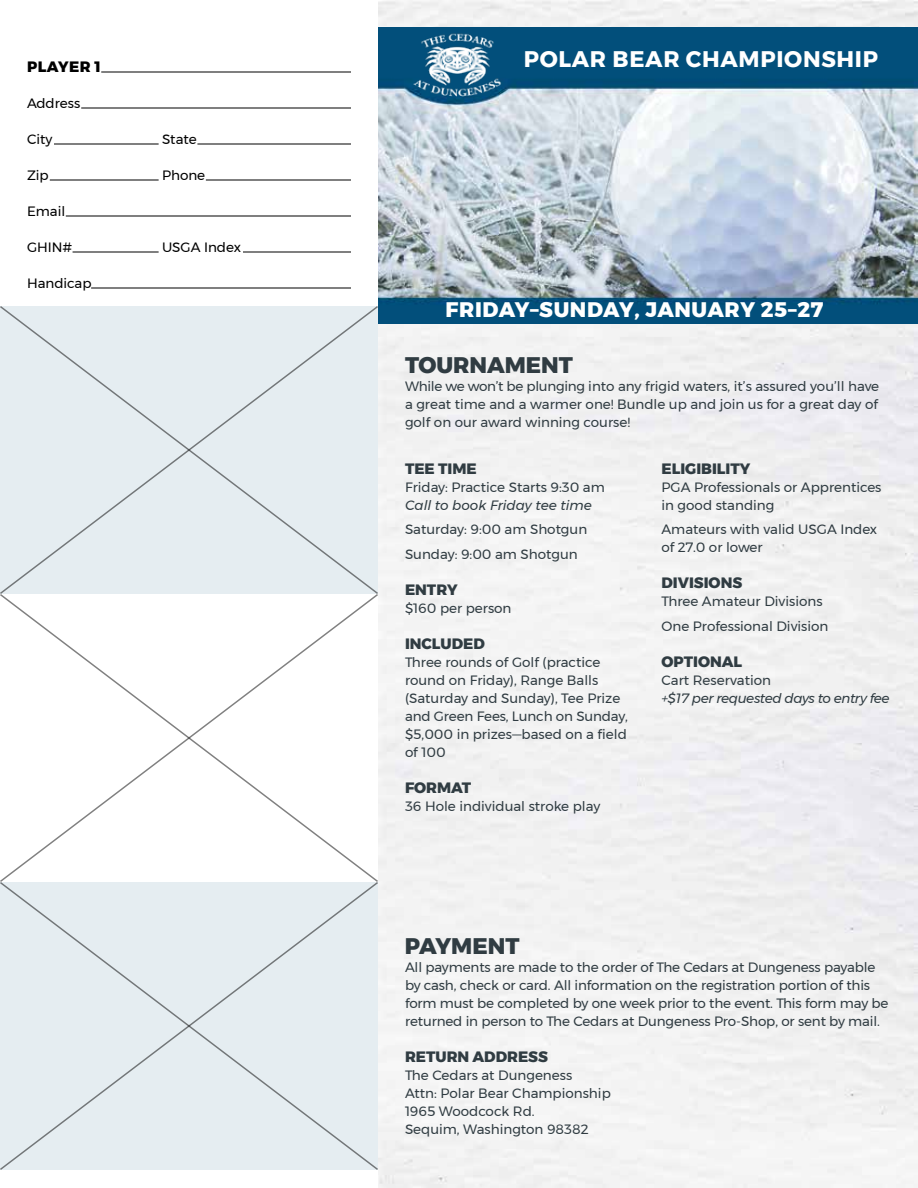
<style>
.page{position:relative;width:918px;height:1188px;background:#fff}
.page>*{position:absolute;margin:0;border:0;box-sizing:border-box;transform-origin:0 0}
.t1{font:700 22.5px "Montserrat";letter-spacing:.03em;color:#fff}
.t2{font:800 22.5px "Montserrat";color:#303c42}
.t3{font:800 21px "Montserrat";letter-spacing:.03em;color:#fff}
.t4{font:800 15px "Montserrat";color:#303c42}
.t5{font:800 15px "Montserrat";letter-spacing:.03em;color:#000}
.t6{font:13.5px/18px "Montserrat";color:#303c42}
.t7{font:13.5px "Montserrat";color:#000}
.t8{font:italic 13.5px "Montserrat";letter-spacing:-.03em;color:#303c42}
.t9{font:italic 13.5px "Montserrat";color:#303c42}
</style>
<div class="page">
<img style="left:378px;top:27px;width:540px;height:297px">
<img style="left:407px;top:29px;width:100px;height:77px">
<div style="left:0;top:304px;width:380px;height:288px;background:#e5edf1"></div>
<svg style="left:0;top:592px;width:380px;height:288px"></svg>
<div style="left:0;top:880px;width:380px;height:292px;background:#e5edf1"></div>
<hr style="left:101px;top:72px;width:250px;height:1px;background:#000">
<hr style="left:81px;top:108px;width:270px;height:1px;background:#000">
<hr style="left:66px;top:216px;width:285px;height:1px;background:#000">
<hr style="left:197px;top:144px;width:154px;height:1px;background:#000">
<hr style="left:206px;top:180px;width:145px;height:1px;background:#000">
<hr style="left:243px;top:252px;width:108px;height:1px;background:#000">
<hr style="left:54px;top:144px;width:105px;height:1px;background:#000">
<hr style="left:50px;top:180px;width:109px;height:1px;background:#000">
<hr style="left:73px;top:252px;width:86px;height:1px;background:#000">
<hr style="left:91px;top:288px;width:260px;height:1px;background:#000">
<p class="t5" style="left:27px;top:54px;width:75px">PLAYER 1</p>
<p class="t7" style="left:27px;top:93px;width:55px">Address</p>
<p class="t7" style="left:27px;top:129px;width:27px">City</p>
<p class="t7" style="left:162px;top:129px;width:36px">State</p>
<p class="t7" style="left:27px;top:165px;width:23px">Zip</p>
<p class="t7" style="left:162px;top:165px;width:45px">Phone</p>
<p class="t7" style="left:27px;top:201px;width:40px">Email</p>
<p class="t7" style="left:27px;top:237px;width:47px">GHIN#</p>
<p class="t7" style="left:162px;top:237px;width:80px">USGA Index</p>
<p class="t7" style="left:27px;top:273px;width:66px">Handicap</p>
<h1 class="t1" style="left:524px;top:41px;width:356px">POLAR BEAR CHAMPIONSHIP</h1>
<h2 class="t3" style="left:446px;top:292px;width:379px">FRIDAY–SUNDAY, JANUARY 25–27</h2>
<h1 class="t2" style="left:405px;top:347px;width:170px">TOURNAMENT</h1>
<p class="t6" style="left:405px;top:377px;width:476px;text-align:justify">While we won’t be plunging into any frigid waters, it’s assured you’ll have a great time and a warmer one! Bundle up and join us for a great day of golf on our award winning course!</p>
<p class="t4" style="left:405px;top:456px;width:73px">TEE TIME</p>
<p class="t6" style="left:405px;top:478px;width:201px">Friday: Practice Starts 9:30 am</p>
<p class="t9" style="left:405px;top:494px;width:189px">Call to book Friday tee time</p>
<p class="t6" style="left:405px;top:517px;width:184px;line-height:24.8px">Saturday: 9:00 am Shotgun<br>Sunday: 9:00 am Shotgun</p>
<p class="t4" style="left:405px;top:578px;width:54px">ENTRY</p>
<p class="t6" style="left:405px;top:599px;width:108px">$160 per person</p>
<p class="t4" style="left:405px;top:632px;width:81px">INCLUDED</p>
<p class="t6" style="left:405px;top:653px;width:225px">Three rounds of Golf (practice round on Friday), Range Balls (Saturday and Sunday), Tee Prize and Green Fees, Lunch on Sunday, $5,000 in prizes—based on a field of 100</p>
<p class="t4" style="left:405px;top:776px;width:68px">FORMAT</p>
<p class="t6" style="left:405px;top:797px;width:197px">36 Hole individual stroke play</p>
<p class="t4" style="left:662px;top:456px;width:90px">ELIGIBILITY</p>
<p class="t6" style="left:662px;top:478px;width:221px">PGA Professionals or Apprentices in good standing</p>
<p class="t6" style="left:662px;top:520px;width:217px">Amateurs with valid USGA Index of 27.0 or lower</p>
<p class="t4" style="left:662px;top:571px;width:82px">DIVISIONS</p>
<p class="t6" style="left:662px;top:589px;width:168px;line-height:24.8px">Three Amateur Divisions<br>One Professional Division</p>
<p class="t4" style="left:662px;top:650px;width:82px">OPTIONAL</p>
<p class="t6" style="left:662px;top:671px;width:111px">Cart Reservation</p>
<p class="t8" style="left:662px;top:688px;width:230px">+$17 per requested days to entry fee</p>
<h1 class="t2" style="left:405px;top:928px;width:116px">PAYMENT</h1>
<p class="t6" style="left:405px;top:958px;width:485px">All payments are made to the order of The Cedars at Dungeness payable by cash, check or card. All information on the registration portion of this form must be completed by one week prior to the event. This form may be returned in person to The Cedars at Dungeness Pro-Shop, or sent by mail.</p>
<p class="t4" style="left:405px;top:1044px;width:144px">RETURN ADDRESS</p>
<p class="t6" style="left:405px;top:1066px;width:207px">The Cedars at Dungeness<br>Attn: Polar Bear Championship<br>1965 Woodcock Rd.<br>Sequim, Washington 98382</p>
</div>
